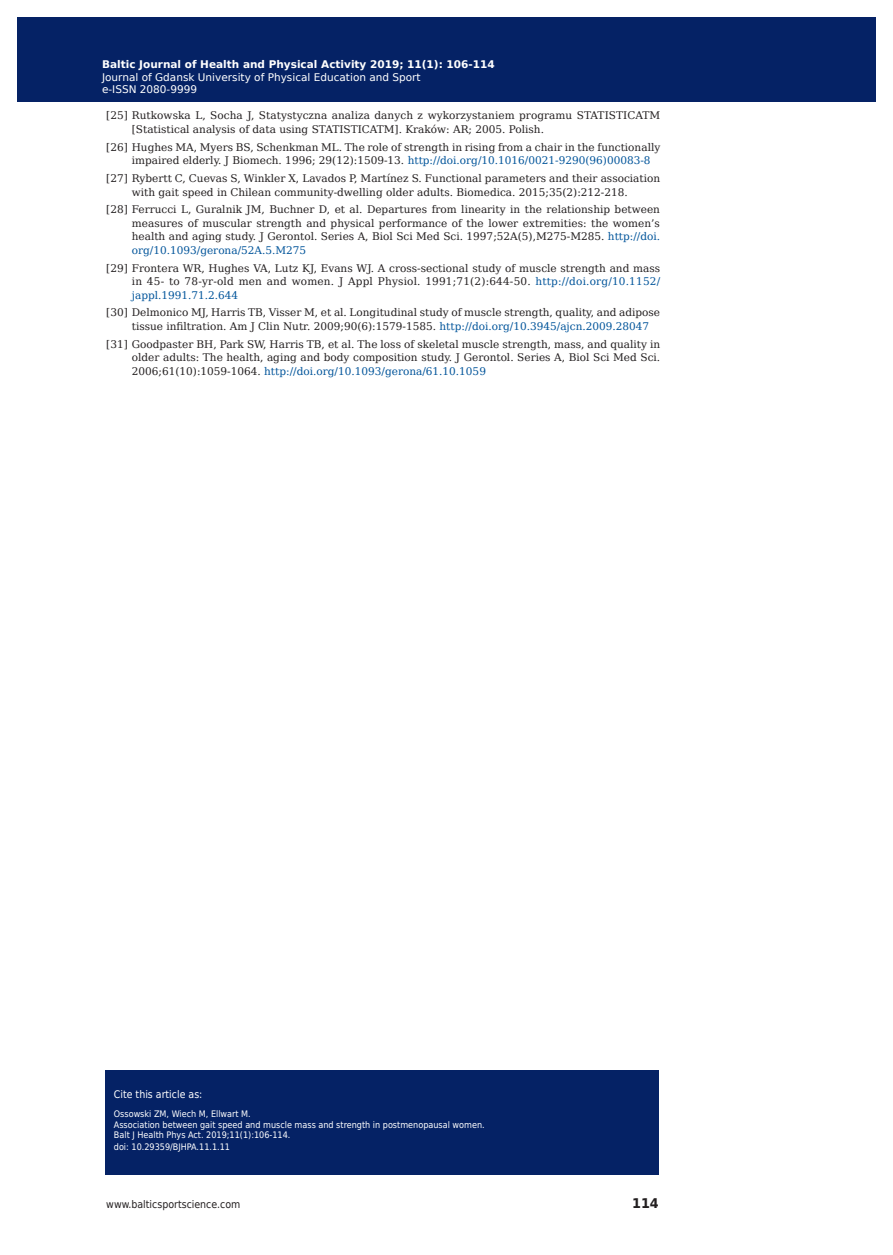
<style>
.page{position:relative;width:893px;height:1255px;background:#fff}
.page>*{position:absolute;margin:0;border:0;box-sizing:border-box;transform-origin:0 0}
.t1{font:700 13.35px "DejaVu Sans";color:#231f20;scale:.96 1}
.t2{font:10.5px/13.5px "DejaVu Serif";color:#231f20}
.t3{font:10.5px/12.6px "DejaVu Sans";color:#fff}
.t4{font:700 10.5px "DejaVu Sans";color:#fff}
.t5{font:10.5px "DejaVu Sans Condensed";color:#231f20}
.t6{font:10.5px "DejaVu Sans Condensed";color:#fff}
.t7{font:9px/10.5px "DejaVu Sans Condensed";color:#fff}
.s1{color:#01549a}
</style>
<div class="page">
<div style="left:105px;top:1069px;width:554px;height:105px;background:#052265"></div>
<div style="left:17px;top:17px;width:855px;height:85px;background:#052265"></div>
<p class="t4" style="left:108px;top:55px;width:358px">Baltic Journal of Health and Physical Activity 2014; 1(1): 1-4</p>
<p class="t3" style="left:108px;top:70px;width:320px">Journal of Gdansk University of Physical Education and Sport e-I SN 2080-</p>
<p class="t4" style="left:102px;top:56px;width:394px">Baltic Journal of Health and Physical Activity 2019; 11(1): 106-114</p>
<p class="t3" style="left:102px;top:70px;width:320px">Journal of Gdansk University of Physical Education and Sport</p>
<p class="t3" style="left:102px;top:83px;width:102px">e-ISSN 2080-99999</p>
<p class="t2" style="left:132px;top:109px;width:530px;text-indent:-26px">[25] Rutkowska L, Socha J, Statystyczna analiza danych z wykorzystaniem programu STATISTICATM [Statistical analysis of data using STATISTICATM]. Kraków: AR; 2005. Polish.</p>
<p class="t2" style="left:132px;top:140px;width:530px;text-indent:-26px">[26] Hughes MA, Myers BS, Schenkman ML. The role of strength in rising from a chair in the functionally impaired elderly. J Biomech. 1996; 29(12):1509-13. <span class="s1">http://doi.org/10.1016/0021-9290(96)00083-8</span></p>
<p class="t2" style="left:132px;top:171px;width:530px;text-indent:-26px">[27] Rybertt C, Cuevas S, Winkler X, Lavados P, Martínez S. Functional parameters and their association with gait speed in Chilean community-dwelling older adults. Biomedica. 2015;35(2):212-218.</p>
<p class="t2" style="left:132px;top:202px;width:530px;text-align:justify;text-indent:-26px">[28] Ferrucci L, Guralnik JM, Buchner D, et al. Departures from linearity in the relationship between measures of muscular strength and physical performance of the lower extremities: the women’s health and aging study. J Gerontol. Series A, Biol Sci Med Sci. 1997;52A(5),M275-M285. <span class="s1">http://doi. org/10.1093/gerona/52A.5.M275</span></p>
<p class="t2" style="left:132px;top:261px;width:530px;text-align:justify;text-indent:-26px">[29] Frontera WR, Hughes VA, Lutz KJ, Evans WJ. A cross-sectional study of muscle strength and mass in 45- to 78-yr-old men and women. J Appl Physiol. 1991;71(2):644-50. <span class="s1">http://doi.org/10.1152/ jappl.1991.71.2.644</span></p>
<p class="t2" style="left:132px;top:305px;width:530px;text-indent:-26px">[30] Delmonico MJ, Harris TB, Visser M, et al. Longitudinal study of muscle strength, quality, and adipose tissue infiltration. Am J Clin Nutr. 2009;90(6):1579-1585. <span class="s1">http://doi.org/10.3945/ajcn.2009.28047</span></p>
<p class="t2" style="left:132px;top:337px;width:530px;text-align:justify;text-indent:-26px">[31] Goodpaster BH, Park SW, Harris TB, et al. The loss of skeletal muscle strength, mass, and quality in older adults: The health, aging and body composition study. J Gerontol. Series A, Biol Sci Med Sci.<br>2006;61(10):1059-1064. <span class="s1">http://doi.org/10.1093/gerona/61.10.1059</span></p>
<p class="t6" style="left:114px;top:1085px;width:90px">Cite this article as:</p>
<p class="t7" style="left:114px;top:1108px;width:372px">Ossowski ZM, Wiech M, Ellwart M.<br>Association between gait speed and muscle mass and strength in postmenopausal women.<br>Balt J Health Phys Act. 2019;11(1):106-114.</p>
<p class="t7" style="left:114px;top:1141px;width:118px">doi: 10.29359/BJHPA.11.1.11</p>
<p class="t5" style="left:106px;top:1195px;width:136px">www.balticsportscience.com</p>
<p class="t1" style="left:632px;top:1192px;width:29px">114</p>
</div>
